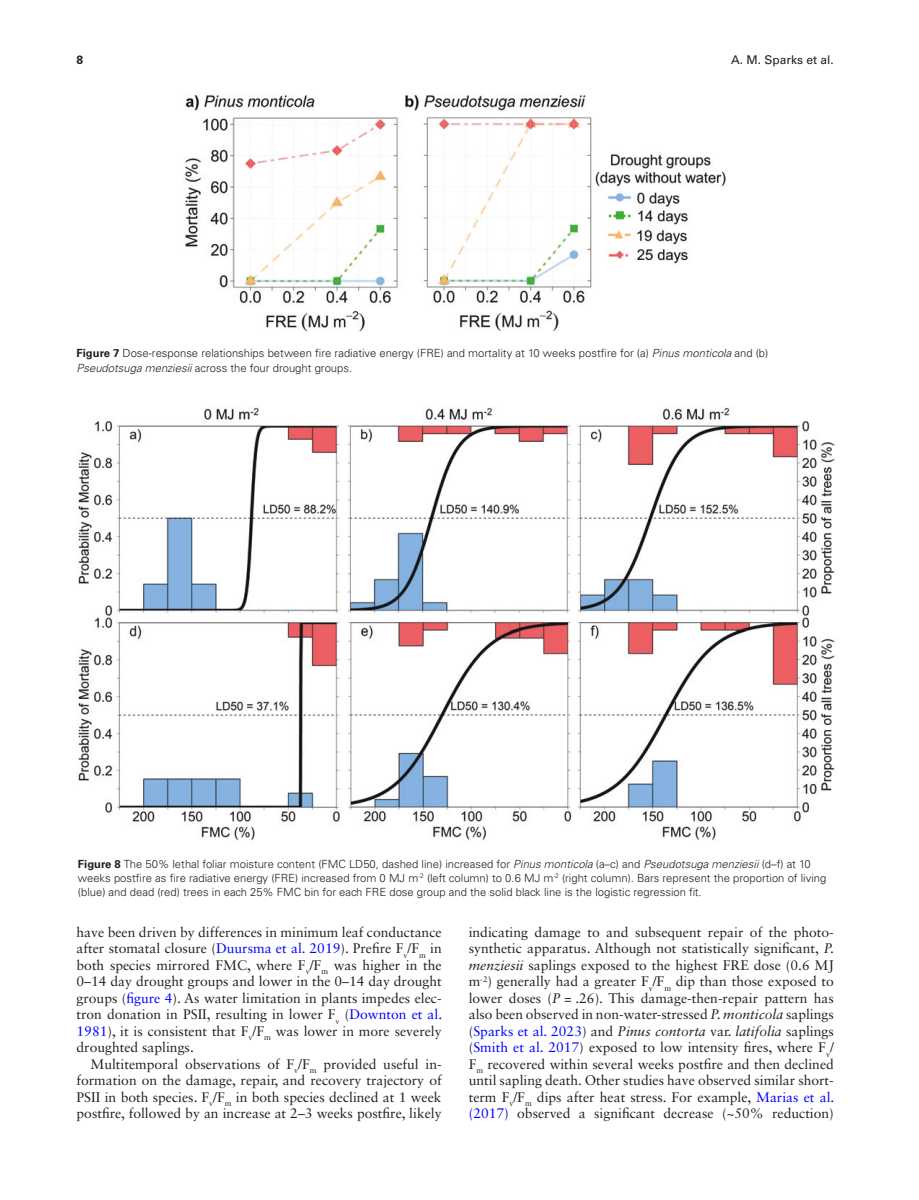
<style>
.page{position:relative;width:919px;height:1200px;background:#fff}
.page>*{position:absolute;margin:0;border:0;box-sizing:border-box;transform-origin:0 0}
.TextInd{font:13.8px/16.5px "Sabon LT Std";color:#231f20;text-align:justify}
.t1{font:12px "Univers LT Std";color:#231f20}
.t2{font:700 12px "Univers LT Std";color:#231f20}
.FigCapt{font:300 11.25px/14.2px "Univers LT Std";color:#231f20}
.s1{font-weight:700}
.s2{font-style:italic}
.s3{color:#00f}
</style>
<div class="page">
<img style="left:185px;top:95px;width:541px;height:237px">
<img style="left:78px;top:407px;width:757px;height:434px">
<p class="t2" style="left:77px;top:53px;width:8px">8</p>
<p class="t1" style="left:731px;top:52px;width:104px">A. M. Sparks et al.</p>
<p class="FigCapt" style="left:77px;top:346px;width:693px"><span class="s1">Figure 7</span> Dose-response relationships between fire radiative energy (FRE) and mortality at 10 weeks postfire for (a) <span class="s2">Pinus monticola</span> and (b)<br><span class="s2">Pseudotsuga menziesii</span> across the four drought groups.</p>
<p class="FigCapt" style="left:78px;top:856px;width:750px"><span class="s1">Figure 8</span> The 50% lethal foliar moisture content (FMC LD50, dashed line) increased for <span class="s2">Pinus monticola</span> (a–c) and <span class="s2">Pseudotsuga menziesii</span> (d–f) at 10 weeks postfire as fire radiative energy (FRE) increased from 0 MJ m<sup>-2</sup> (left column) to 0.6 MJ m<sup>-2</sup> (right column). Bars represent the proportion of living (blue) and dead (red) trees in each 25% FMC bin for each FRE dose group and the solid black line is the logistic regression fit.</p>
<p class="TextInd" style="left:77px;top:923px;width:367px">have been driven by differences in minimum leaf conductance after stomatal closure (<span class="s3">Duursma et al. 2019</span>). Prefire F<sub>v</sub>/F<sub>m</sub> in both species mirrored FMC, where F<sub>v</sub>/F<sub>m</sub> was higher in the 0–14 day drought groups and lower in the 0–14 day drought groups (<span class="s3">figure 4</span>). As water limitation in plants impedes elec&shy;tron donation in PSII, resulting in lower F<sub>v</sub> (<span class="s3">Downton et al.<br>1981</span>), it is consistent that F<sub>v</sub>/F<sub>m</sub> was lower in more severely droughted saplings.</p>
<p class="TextInd" style="left:77px;top:1055px;width:366px;text-indent:14px">Multitemporal observations of F<sub>v</sub>/F<sub>m</sub> provided useful in&shy;formation on the damage, repair, and recovery trajectory of PSII in both species. F<sub>v</sub>/F<sub>m</sub> in both species declined at 1 week postfire, followed by an increase at 2–3 weeks postfire, likely</p>
<p class="TextInd" style="left:468px;top:923px;width:367px">indicating damage to and subsequent repair of the photo&shy;synthetic apparatus. Although not statistically significant, <span class="s2">P. menziesii</span> saplings exposed to the highest FRE dose (0.6 MJ m<sup>-2</sup>) generally had a greater F<sub>v</sub>/F<sub>m</sub> dip than those exposed to lower doses (<span class="s2">P</span> = .26). This damage-then-repair pattern has also been observed in non-water-stressed <span class="s2">P. monticola</span> saplings (<span class="s3">Sparks et al. 2023</span>) and <span class="s2">Pinus contorta</span> var. <span class="s2">latifolia</span> saplings (<span class="s3">Smith et al. 2017</span>) exposed to low intensity fires, where F<sub>v</sub>/ F<sub>m</sub> recovered within several weeks postfire and then declined until sapling death. Other studies have observed similar short&shy;term F<sub>v</sub>/F<sub>m</sub> dips after heat stress. For example, <span class="s3">Marias et al. (2017)</span> observed a significant decrease (~50% reduction)</p>
</div>
